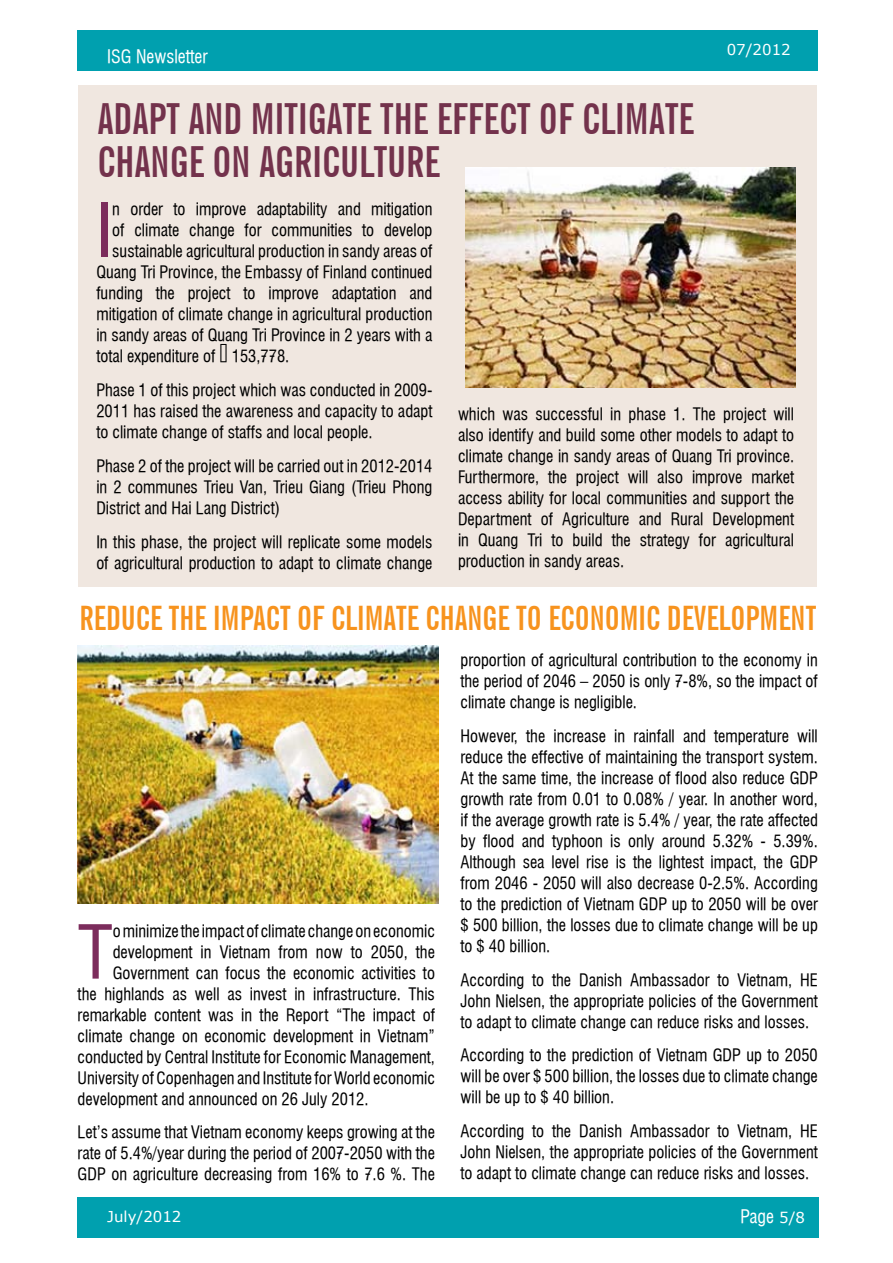
<style>
.page{position:relative;width:893px;height:1263px;background:#fff}
.page>*{position:absolute;margin:0;border:0;box-sizing:border-box;transform-origin:0 0}
.t1{font:72.3px "UVN Hong Ha Hep";color:#7c2c5c}
.t2{font:700 42px/43.5px "UVN Tin Tuc Hep Them";color:#73324c}
.t3{font:700 33px "UVN Tin Tuc Hep Them";color:#f7931e}
.t4{font:18px "UVN Hong Ha Hep";color:#fff}
.t5{font:16.5px/21px "UVN Hong Ha Hep";color:#000;text-align:justify}
.t6{font:15px "Verdana";color:#fff}
.s1{font-family:"UVN Nguyen Du"}
.s2{font-family:"Verdana";font-size:15px}
</style>
<div class="page">
<div style="left:78px;top:85px;width:738px;height:502px;background:#f0e7e0"></div>
<div style="left:78px;top:31px;width:740px;height:40px;background:#00a0af"></div>
<div style="left:78px;top:1197px;width:741px;height:41px;background:#00a0af"></div>
<img style="left:78px;top:646px;width:361px;height:258px">
<img style="left:465px;top:167px;width:330px;height:220px">
<p class="t4" style="left:107px;top:43px;width:102px">ISG Newsletter</p>
<p class="t6" style="left:727px;top:40px;width:66px">07/2012</p>
<h2 class="t2" style="left:97px;top:93px;width:598px">ADAPT AND MITIGATE THE EFFECT OF CLIMATE<br>CHANGE ON AGRICULTURE</h2>
<h1 class="t1" style="left:96px;top:180px;width:17px">I</h1>
<p class="t5" style="left:112px;top:198px;width:322px">n order to improve adaptability and mitigation</p>
<p class="t5" style="left:112px;top:219px;width:322px">of climate change for communities to develop</p>
<p class="t5" style="left:112px;top:240px;width:322px">sustainable agricultural production in sandy areas of</p>
<p class="t5" style="left:96px;top:261px;width:338px">Quang Tri Province, the Embassy of Finland continued</p>
<p class="t5" style="left:96px;top:282px;width:338px">funding the project to improve adaptation and</p>
<p class="t5" style="left:96px;top:303px;width:338px">mitigation of climate change in agricultural production</p>
<p class="t5" style="left:96px;top:324px;width:338px">in sandy areas of Quang Tri Province in 2 years with a</p>
<p class="t5" style="left:96px;top:345px;width:194px">total expenditure of <span class="s1">€</span> 153,778.</p>
<p class="t5" style="left:96px;top:379px;width:338px">Phase 1 of this project which was conducted in 2009- 2011 has raised the awareness and capacity to adapt to climate change of staffs and local people.</p>
<p class="t5" style="left:96px;top:454px;width:338px">Phase 2 of the project will be carried out in 2012-2014 in 2 communes Trieu Van, Trieu Giang (Trieu Phong District and Hai Lang District)</p>
<p class="t5" style="left:96px;top:530px;width:338px">In this phase, the project will replicate some models of agricultural production to adapt to climate change</p>
<p class="t5" style="left:458px;top:402px;width:338px">which was successful in phase 1. The project will also identify and build some other models to adapt to climate change in sandy areas of Quang Tri province.<br>Furthermore, the project will also improve market access ability for local communities and support the Department of Agriculture and Rural Development in Quang Tri to build the strategy for agricultural production in sandy areas.</p>
<h3 class="t3" style="left:80px;top:593px;width:738px">REDUCE THE IMPACT OF CLIMATE CHANGE TO ECONOMIC DEVELOPMENT</h3>
<h1 class="t1" style="left:78px;top:901px;width:37px">T</h1>
<p class="t5" style="left:113px;top:919px;width:324px">o minimize the impact of climate change on economic</p>
<p class="t5" style="left:113px;top:940px;width:324px">development in Vietnam from now to 2050, the</p>
<p class="t5" style="left:113px;top:961px;width:324px">Government can focus the economic activities to</p>
<p class="t5" style="left:78px;top:982px;width:359px">the highlands as well as invest in infrastructure. This</p>
<p class="t5" style="left:78px;top:1003px;width:359px">remarkable content was in the Report “The impact of</p>
<p class="t5" style="left:78px;top:1024px;width:359px">climate change on economic development in Vietnam”</p>
<p class="t5" style="left:78px;top:1045px;width:359px">conducted by Central Institute for Economic Management,</p>
<p class="t5" style="left:78px;top:1066px;width:359px">University of Copenhagen and Institute for World economic</p>
<p class="t5" style="left:78px;top:1087px;width:292px">development and announced on 26 July 2012.</p>
<p class="t5" style="left:78px;top:1121px;width:359px">Let’s assume that Vietnam economy keeps growing at the rate of 5.4%/year during the period of 2007-2050 with the GDP on agriculture decreasing from 16% to 7.6 %. The</p>
<p class="t5" style="left:460px;top:649px;width:359px">proportion of agricultural contribution to the economy in the period of 2046 – 2050 is only 7-8%, so the impact of climate change is negligible.</p>
<p class="t5" style="left:460px;top:724px;width:359px">However, the increase in rainfall and temperature will reduce the effective of maintaining the transport system.<br>At the same time, the increase of flood also reduce GDP growth rate from 0.01 to 0.08% / year. In another word, if the average growth rate is 5.4% / year, the rate affected by flood and typhoon is only around 5.32% - 5.39%.<br>Although sea level rise is the lightest impact, the GDP from 2046 - 2050 will also decrease 0-2.5%. According to the prediction of Vietnam GDP up to 2050 will be over $ 500 billion, the losses due to climate change will be up to $ 40 billion.</p>
<p class="t5" style="left:460px;top:968px;width:359px">According to the Danish Ambassador to Vietnam, HE John Nielsen, the appropriate policies of the Government to adapt to climate change can reduce risks and losses.</p>
<p class="t5" style="left:460px;top:1044px;width:359px">According to the prediction of Vietnam GDP up to 2050 will be over $ 500 billion, the losses due to climate change will be up to $ 40 billion.</p>
<p class="t5" style="left:460px;top:1120px;width:359px">According to the Danish Ambassador to Vietnam, HE John Nielsen, the appropriate policies of the Government to adapt to climate change can reduce risks and losses.</p>
<p class="t6" style="left:107px;top:1207px;width:76px">July/2012</p>
<p class="t4" style="left:740px;top:1204px;width:66px">Page <span class="s2">5/8</span></p>
</div>
